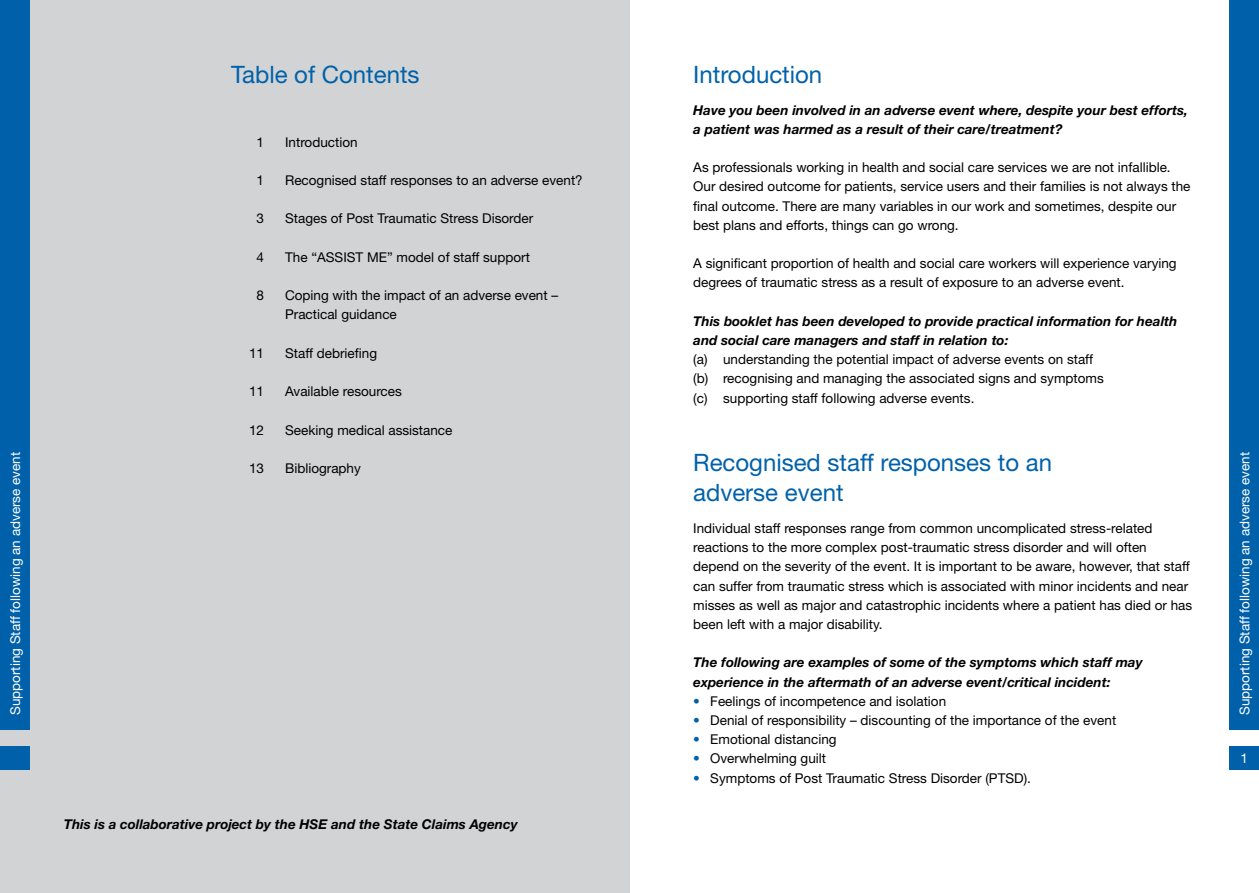
<style>
.page{position:relative;width:1259px;height:893px;background:#fff}
.page>*{position:absolute;margin:0;border:0;box-sizing:border-box;transform-origin:0 0}
.t1{font:24px/30px "Helvetica Neue LT";color:#0061aa}
.t2{font:13.5px/19.2px "Helvetica Neue LT";color:#000}
.t3{font:italic 700 13.5px/19.2px "Helvetica Neue LT";color:#000}
.t4{font:13.5px "Helvetica Neue LT";color:#fff}
.s1{color:#0061aa}
</style>
<div class="page">
<div style="left:1229px;top:746px;width:30px;height:24px;background:#0061aa"></div>
<div style="left:1229px;top:0;width:30px;height:729px;background:#0061aa"></div>
<div style="left:0;top:0;width:629px;height:893px;background:#d1d3d4"></div>
<div style="left:0;top:0;width:30px;height:729px;background:#0061aa"></div>
<div style="left:0;top:746px;width:30px;height:24px;background:#0061aa"></div>
<p class="t4" style="left:7px;top:715px;width:265px;rotate:-90deg">Supporting Staff following an adverse event</p>
<h1 class="t1" style="left:231px;top:59px;width:190px">Table of Contents</h1>
<p class="t2" style="left:257px;top:132px;width:9px">1</p>
<p class="t2" style="left:285px;top:132px;width:74px">Introduction</p>
<p class="t2" style="left:257px;top:170px;width:9px">1</p>
<p class="t2" style="left:285px;top:170px;width:299px">Recognised staff responses to an adverse event?</p>
<p class="t2" style="left:257px;top:209px;width:9px">3</p>
<p class="t2" style="left:285px;top:209px;width:250px">Stages of Post Traumatic Stress Disorder</p>
<p class="t2" style="left:257px;top:247px;width:9px">4</p>
<p class="t2" style="left:285px;top:247px;width:246px">The “ASSIST ME” model of staff support</p>
<p class="t2" style="left:257px;top:286px;width:9px">8</p>
<p class="t2" style="left:285px;top:286px;width:275px">Coping with the impact of an adverse event –<br>Practical guidance</p>
<p class="t2" style="left:249px;top:343px;width:17px">11</p>
<p class="t2" style="left:285px;top:343px;width:94px">Staff debriefing</p>
<p class="t2" style="left:249px;top:382px;width:17px">11</p>
<p class="t2" style="left:285px;top:382px;width:118px">Available resources</p>
<p class="t2" style="left:249px;top:420px;width:17px">12</p>
<p class="t2" style="left:285px;top:420px;width:169px">Seeking medical assistance</p>
<p class="t2" style="left:249px;top:458px;width:17px">13</p>
<p class="t2" style="left:285px;top:458px;width:77px">Bibliography</p>
<p class="t3" style="left:64px;top:814px;width:455px">This is a collaborative project by the HSE and the State Claims Agency</p>
<h1 class="t1" style="left:693px;top:59px;width:130px">Introduction</h1>
<p class="t3" style="left:693px;top:100px;width:496px">Have you been involved in an adverse event where, despite your best efforts, a patient was harmed as a result of their care/treatment?</p>
<p class="t2" style="left:693px;top:158px;width:499px">As professionals working in health and social care services we are not infallible.<br>Our desired outcome for patients, service users and their families is not always the final outcome. There are many variables in our work and sometimes, despite our best plans and efforts, things can go wrong.</p>
<p class="t2" style="left:693px;top:254px;width:485px">A significant proportion of health and social care workers will experience varying degrees of traumatic stress as a result of exposure to an adverse event.</p>
<p class="t3" style="left:693px;top:311px;width:486px">This booklet has been developed to provide practical information for health and social care managers and staff in relation to:</p>
<p class="t2" style="left:693px;top:350px;width:412px">(a) understanding the potential impact of adverse events on staff (b) recognising and managing the associated signs and symptoms (c) supporting staff following adverse events.</p>
<h1 class="t1" style="left:693px;top:447px;width:360px">Recognised staff responses to an adverse event</h1>
<p class="t2" style="left:693px;top:518px;width:500px">Individual staff responses range from common uncomplicated stress-related reactions to the more complex post-traumatic stress disorder and will often depend on the severity of the event. It is important to be aware, however, that staff can suffer from traumatic stress which is associated with minor incidents and near misses as well as major and catastrophic incidents where a patient has died or has been left with a major disability.</p>
<p class="t3" style="left:693px;top:653px;width:451px">The following are examples of some of the symptoms which staff may experience in the aftermath of an adverse event/critical incident:</p>
<p class="t2" style="left:693px;top:691px;width:254px"><span class="s1">•</span> Feelings of incompetence and isolation</p>
<p class="t2" style="left:693px;top:710px;width:424px"><span class="s1">•</span> Denial of responsibility – discounting of the importance of the event</p>
<p class="t2" style="left:693px;top:730px;width:145px"><span class="s1">•</span> Emotional distancing</p>
<p class="t2" style="left:693px;top:749px;width:134px"><span class="s1">•</span> Overwhelming guilt</p>
<p class="t2" style="left:693px;top:768px;width:339px"><span class="s1">•</span> Symptoms of Post Traumatic Stress Disorder (PTSD).</p>
<p class="t4" style="left:1236px;top:715px;width:265px;rotate:-90deg">Supporting Staff following an adverse event</p>
<p class="t4" style="left:1240px;top:750px;width:9px">1</p>
</div>
